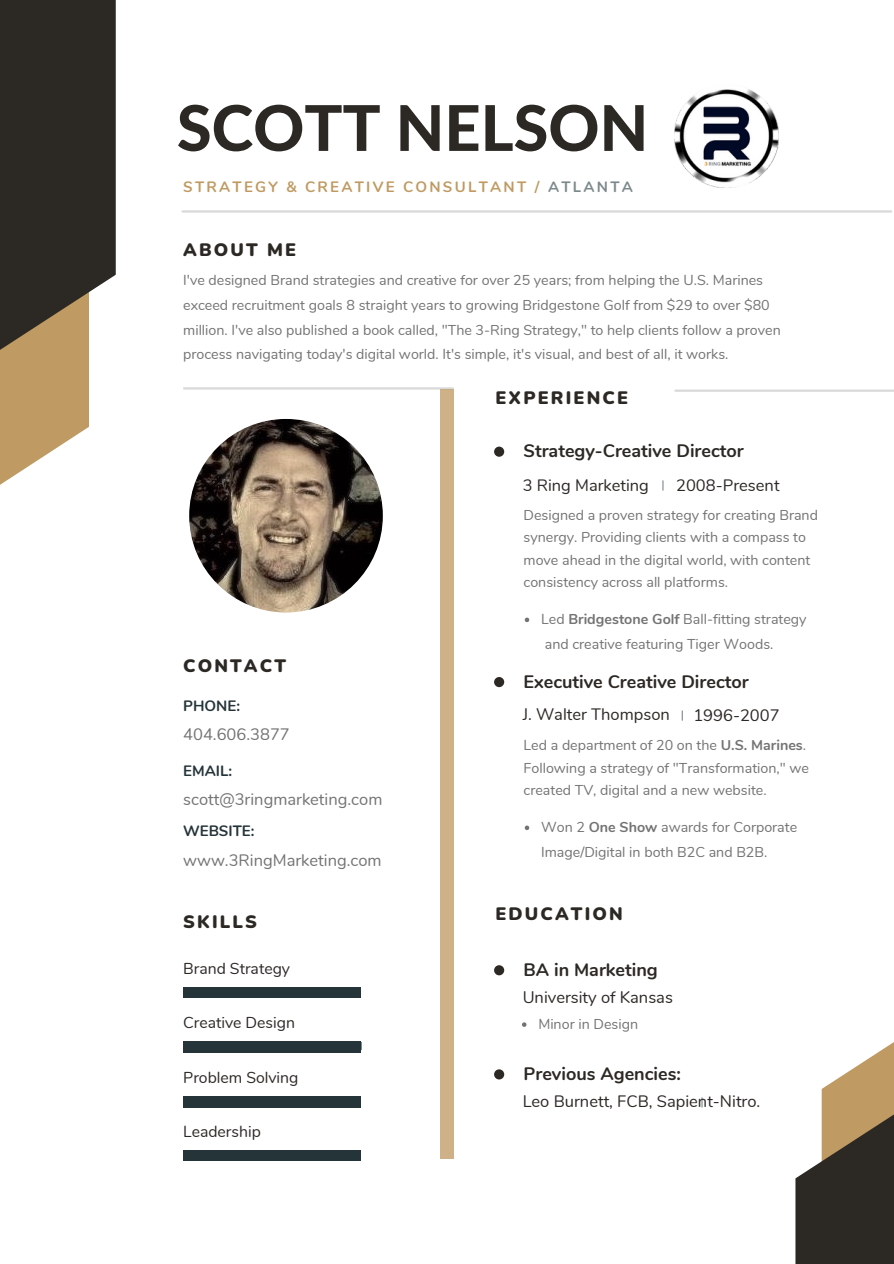
<style>
.page{position:relative;width:894px;height:1264px;background:#fff}
.page>*{position:absolute;margin:0;border:0;box-sizing:border-box;transform-origin:0 0}
.t1{font:800 63px "Lato";color:#2c2824}
.t2{font:700 18px "Nunito";color:#2c2824}
.t3{font:900 18px "Nunito";letter-spacing:.12em;color:#2c2824}
.t4{font:16.5px "Nunito";color:#2c2824}
.t5{font:16.5px "Nunito";color:#737373}
.t6{font:15.75px "Nunito";color:#2c2824}
.t7{font:700 15px "Nunito";letter-spacing:.15em;color:#bf9a62}
.t8{font:700 15px "Nunito";color:#253439}
.t9{font:14.25px/24.8px "Nunito";color:#737373}
.s1{color:#7c898b}
.s2{font-weight:700}
</style>
<div class="page">
<hr style="left:183px;top:387px;width:270px;height:2px;background:#d9d9d9">
<div style="left:440px;top:389px;width:13px;height:769px;background:#ceb186"></div>
<hr style="left:674px;top:389px;width:219px;height:3px;background:#d9d9d9">
<div style="left:183px;top:987px;width:178px;height:10px;background:#253439"></div>
<div style="left:183px;top:1150px;width:178px;height:10px;background:#253439"></div>
<div style="left:183px;top:1041px;width:178px;height:12px;background:#253439"></div>
<div style="left:183px;top:1096px;width:178px;height:11px;background:#253439"></div>
<div style="left:494px;top:446px;width:10px;height:11px;background:#2c2824;border-radius:50%"></div>
<div style="left:494px;top:677px;width:10px;height:10px;background:#2c2824;border-radius:50%"></div>
<div style="left:494px;top:965px;width:10px;height:10px;background:#2c2824;border-radius:50%"></div>
<div style="left:494px;top:1069px;width:10px;height:10px;background:#2c2824;border-radius:50%"></div>
<svg style="left:0;top:0;width:116px;height:485px;background:#695e4f"></svg>
<svg style="left:795px;top:1042px;width:98px;height:221px"></svg>
<hr style="left:182px;top:210px;width:709px;height:2px;background:#d9d9d9">
<svg style="left:189px;top:418px;width:194px;height:195px"></svg>
<svg style="left:524px;top:617px;width:5px;height:5px"></svg>
<svg style="left:524px;top:825px;width:5px;height:5px"></svg>
<svg style="left:522px;top:1022px;width:4px;height:4px"></svg>
<img style="left:674px;top:89px;width:104px;height:99px">
<p class="t1" style="left:177px;top:89px;width:473px">SCOTT NELSON</p>
<p class="t7" style="left:183px;top:177px;width:451px">STRATEGY &amp; CREATIVE CONSULTANT / <span class="s1">ATLANTA</span></p>
<p class="t3" style="left:183px;top:238px;width:115px">ABOUT ME</p>
<p class="t9" style="left:183px;top:268px;width:599px">I've designed Brand strategies and creative for over 25 years; from helping the U.S. Marines exceed recruitment goals 8 straight years to growing Bridgestone Golf from $29 to over $80 million. I've also published a book called, "The 3-Ring Strategy," to help clients follow a proven process navigating today's digital world. It's simple, it's visual, and best of all, it works.</p>
<p class="t3" style="left:495px;top:385px;width:134px">EXPERIENCE</p>
<p class="t2" style="left:523px;top:439px;width:222px">Strategy-Creative Director</p>
<p class="t4" style="left:522px;top:474px;width:128px">3 Ring Marketing</p>
<p class="t4" style="left:676px;top:474px;width:105px">2008-Present</p>
<p class="t3" style="left:183px;top:653px;width:104px">CONTACT</p>
<p class="t8" style="left:183px;top:696px;width:58px">PHONE:</p>
<p class="t5" style="left:183px;top:723px;width:108px">404.606.3877</p>
<p class="t8" style="left:183px;top:760px;width:50px">EMAIL:</p>
<p class="t5" style="left:183px;top:788px;width:201px">scott@3ringmarketing.com</p>
<p class="t8" style="left:183px;top:821px;width:73px">WEBSITE:</p>
<p class="t5" style="left:183px;top:849px;width:200px">www.3RingMarketing.com</p>
<p class="t3" style="left:183px;top:910px;width:75px">SKILLS</p>
<p class="t6" style="left:183px;top:957px;width:108px">Brand Strategy</p>
<p class="t6" style="left:183px;top:1012px;width:113px">Creative Design</p>
<p class="t6" style="left:183px;top:1066px;width:117px">Problem Solving</p>
<p class="t6" style="left:183px;top:1121px;width:79px">Leadership</p>
<p class="t9" style="left:523px;top:504px;width:296px;line-height:22.5px">Designed a proven strategy for creating Brand synergy. Providing clients with a compass to move ahead in the digital world, with content consistency across all platforms.</p>
<p class="t9" style="left:541px;top:607px;width:267px">Led <span class="s2">Bridgestone Golf</span> Ball-fitting strategy and creative featuring Tiger Woods.</p>
<p class="t2" style="left:523px;top:669px;width:227px">Executive Creative Director</p>
<p class="t4" style="left:522px;top:703px;width:149px">J. Walter Thompson</p>
<p class="t4" style="left:693px;top:704px;width:88px">1996-2007</p>
<p class="t9" style="left:523px;top:734px;width:287px;line-height:22.5px">Led a department of 20 on the <span class="s2">U.S. Marines</span>.<br>Following a strategy of "Transformation," we</p>
<p class="t9" style="left:523px;top:778px;width:244px">created TV, digital and a new website.</p>
<p class="t9" style="left:541px;top:815px;width:257px">Won 2 <span class="s2">One Show</span> awards for Corporate<br>Image/Digital in both B2C and B2B.</p>
<p class="t3" style="left:495px;top:901px;width:129px">EDUCATION</p>
<p class="t2" style="left:523px;top:957px;width:136px">BA in Marketing</p>
<p class="t4" style="left:522px;top:986px;width:152px">University of Kansas</p>
<p class="t9" style="left:538px;top:1012px;width:101px">Minor in Design</p>
<p class="t2" style="left:523px;top:1061px;width:159px">Previous Agencies:</p>
<p class="t4" style="left:522px;top:1090px;width:239px">Leo Burnett, FCB, Sapient-Nitro.</p>
</div>
